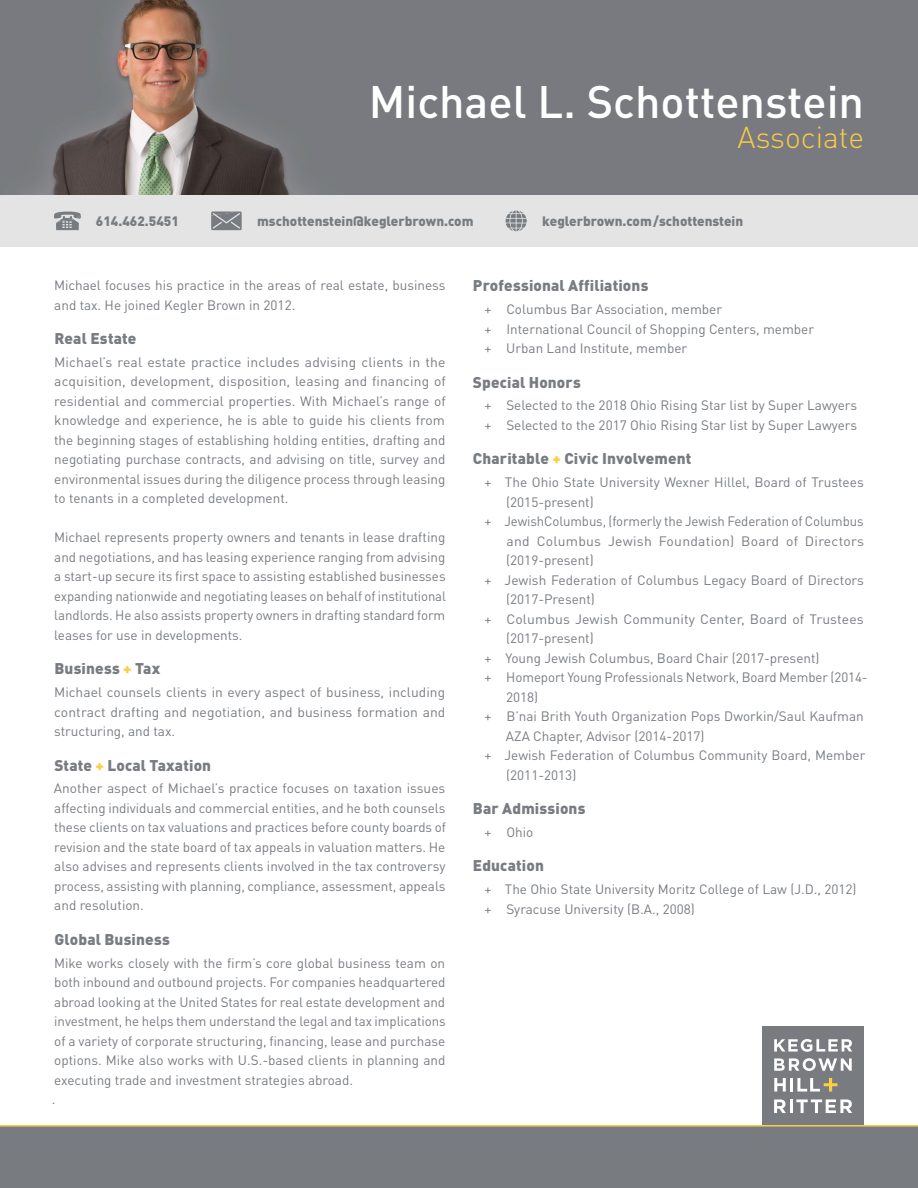
<style>
.page{position:relative;width:918px;height:1188px;background:#fff}
.page>*{position:absolute;margin:0;border:0;box-sizing:border-box;transform-origin:0 0}
.t1{font:500 45px "DIN Pro";color:#fff}
.t2{font:300 30px "DIN Pro";color:#fdce43}
.t3{font:900 15.3px "DIN Pro";letter-spacing:.01em;color:#787c81}
.t4{font:13.5px/19.5px "DIN Pro";color:#787c81}
.t5{font:900 13.5px "DIN Pro";color:#787c81}
.t6{font:13.5px "DIN Pro";letter-spacing:.02em;color:#787c81}
.s1{color:#fdce43}
</style>
<div class="page">
<div style="left:0;top:1125px;width:918px;height:63px;background:#787c81"></div>
<div style="left:762px;top:1026px;width:102px;height:99px;background:#787c81"></div>
<hr style="left:790px;top:1099px;width:3px;height:14px;background:#fff">
<svg style="left:774px;top:1039px;width:78px;height:13px"></svg>
<svg style="left:774px;top:1099px;width:12px;height:14px"></svg>
<svg style="left:796px;top:1099px;width:56px;height:14px"></svg>
<svg style="left:774px;top:1058px;width:78px;height:13px"></svg>
<svg style="left:774px;top:1078px;width:12px;height:14px"></svg>
<hr style="left:790px;top:1078px;width:3px;height:14px;background:#fff">
<svg style="left:797px;top:1078px;width:40px;height:14px"></svg>
<div style="left:0;top:194px;width:918px;height:53px;background:#e3e4e3"></div>
<hr style="left:0;top:1125px;width:918px;height:2px;background:#fdce43">
<svg style="left:211px;top:212px;width:31px;height:18px"></svg>
<svg style="left:54px;top:211px;width:27px;height:19px"></svg>
<svg style="left:506px;top:210px;width:21px;height:21px"></svg>
<img style="left:0;top:0;width:918px;height:194px">
<h1 class="t1" style="left:369px;top:71px;width:497px">Michael L. Schottenstein</h1>
<h2 class="t2" style="left:738px;top:116px;width:128px">Associate</h2>
<p class="t5" style="left:96px;top:212px;width:84px">614.462.5451</p>
<p class="t5" style="left:257px;top:212px;width:218px">mschottenstein@keglerbrown.com</p>
<p class="t5" style="left:542px;top:212px;width:203px">keglerbrown.com/schottenstein</p>
<p class="t4" style="left:54px;top:275px;width:393px">Michael focuses his practice in the areas of real estate, business and tax. He joined Kegler Brown in 2012.</p>
<p class="t3" style="left:54px;top:328px;width:84px">Real Estate</p>
<p class="t4" style="left:54px;top:352px;width:393px;text-align:justify">Michael’s real estate practice includes advising clients in the acquisition, development, disposition, leasing and financing of residential and commercial properties. With Michael’s range of knowledge and experience, he is able to guide his clients from the beginning stages of establishing holding entities, drafting and negotiating purchase contracts, and advising on title, survey and environmental issues during the diligence process through leasing to tenants in a completed development.</p>
<p class="t4" style="left:54px;top:527px;width:393px;text-align:justify">Michael represents property owners and tenants in lease drafting and negotiations, and has leasing experience ranging from advising a start-up secure its first space to assisting established businesses expanding nationwide and negotiating leases on behalf of institutional landlords. He also assists property owners in drafting standard form leases for use in developments.</p>
<p class="t3" style="left:54px;top:658px;width:107px">Business <span class="s1">+</span> Tax</p>
<p class="t4" style="left:54px;top:682px;width:393px;text-align:justify">Michael counsels clients in every aspect of business, including contract drafting and negotiation, and business formation and structuring, and tax.</p>
<p class="t3" style="left:54px;top:755px;width:158px">State <span class="s1">+</span> Local Taxation</p>
<p class="t4" style="left:54px;top:778px;width:394px;text-align:justify">Another aspect of Michael’s practice focuses on taxation issues affecting individuals and commercial entities, and he both counsels these clients on tax valuations and practices before county boards of revision and the state board of tax appeals in valuation matters. He also advises and represents clients involved in the tax controversy process, assisting with planning, compliance, assessment, appeals and resolution.</p>
<p class="t3" style="left:54px;top:929px;width:117px">Global Business</p>
<p class="t4" style="left:52px;top:952px;width:395px">Mike works closely with the firm’s core global business team on both inbound and outbound projects. For companies headquartered abroad looking at the United States for real estate development and investment, he helps them understand the legal and tax implications of a variety of corporate structuring, financing, lease and purchase options. Mike also works with U.S.-based clients in planning and executing trade and investment strategies abroad.<br>.</p>
<p class="t3" style="left:473px;top:276px;width:177px">Professional Affiliations</p>
<p class="t4" style="left:484px;top:299px;width:331px">+ Columbus Bar Association, member<br>+ International Council of Shopping Centers, member + Urban Land Institute, member</p>
<p class="t3" style="left:473px;top:372px;width:109px">Special Honors</p>
<p class="t4" style="left:484px;top:395px;width:374px">+ Selected to the 2018 Ohio Rising Star list by Super Lawyers + Selected to the 2017 Ohio Rising Star list by Super Lawyers</p>
<p class="t3" style="left:473px;top:449px;width:220px">Charitable <span class="s1">+</span> Civic Involvement</p>
<p class="t4" style="left:484px;top:472px;width:381px">+ The Ohio State University Wexner Hillel, Board of Trustees</p>
<p class="t4" style="left:506px;top:492px;width:89px">(2015-present)</p>
<p class="t4" style="left:484px;top:511px;width:381px">+ JewishColumbus, (formerly the Jewish Federation of Columbus</p>
<p class="t6" style="left:507px;top:532px;width:359px">and Columbus Jewish Foundation) Board of Directors</p>
<p class="t4" style="left:506px;top:550px;width:89px">(2019-present)</p>
<p class="t4" style="left:484px;top:570px;width:381px">+ Jewish Federation of Columbus Legacy Board of Directors</p>
<p class="t4" style="left:506px;top:589px;width:90px">(2017-Present)</p>
<p class="t4" style="left:484px;top:609px;width:381px">+ Columbus Jewish Community Center, Board of Trustees</p>
<p class="t4" style="left:506px;top:628px;width:89px">(2017-present)</p>
<p class="t4" style="left:484px;top:648px;width:337px">+ Young Jewish Columbus, Board Chair (2017-present)</p>
<p class="t4" style="left:484px;top:667px;width:385px">+ Homeport Young Professionals Network, Board Member (2014-</p>
<p class="t4" style="left:506px;top:687px;width:34px">2018)</p>
<p class="t4" style="left:484px;top:706px;width:381px">+ B’nai Brith Youth Organization Pops Dworkin/Saul Kaufman</p>
<p class="t4" style="left:506px;top:726px;width:200px">AZA Chapter, Advisor (2014-2017)</p>
<p class="t4" style="left:484px;top:745px;width:382px">+ Jewish Federation of Columbus Community Board, Member</p>
<p class="t4" style="left:506px;top:765px;width:72px">(2011-2013)</p>
<p class="t3" style="left:473px;top:798px;width:114px">Bar Admissions</p>
<p class="t4" style="left:484px;top:822px;width:50px">+ Ohio</p>
<p class="t3" style="left:473px;top:856px;width:73px">Education</p>
<p class="t4" style="left:484px;top:879px;width:374px">+ The Ohio State University Moritz College of Law (J.D., 2012) + Syracuse University (B.A., 2008)</p>
</div>
